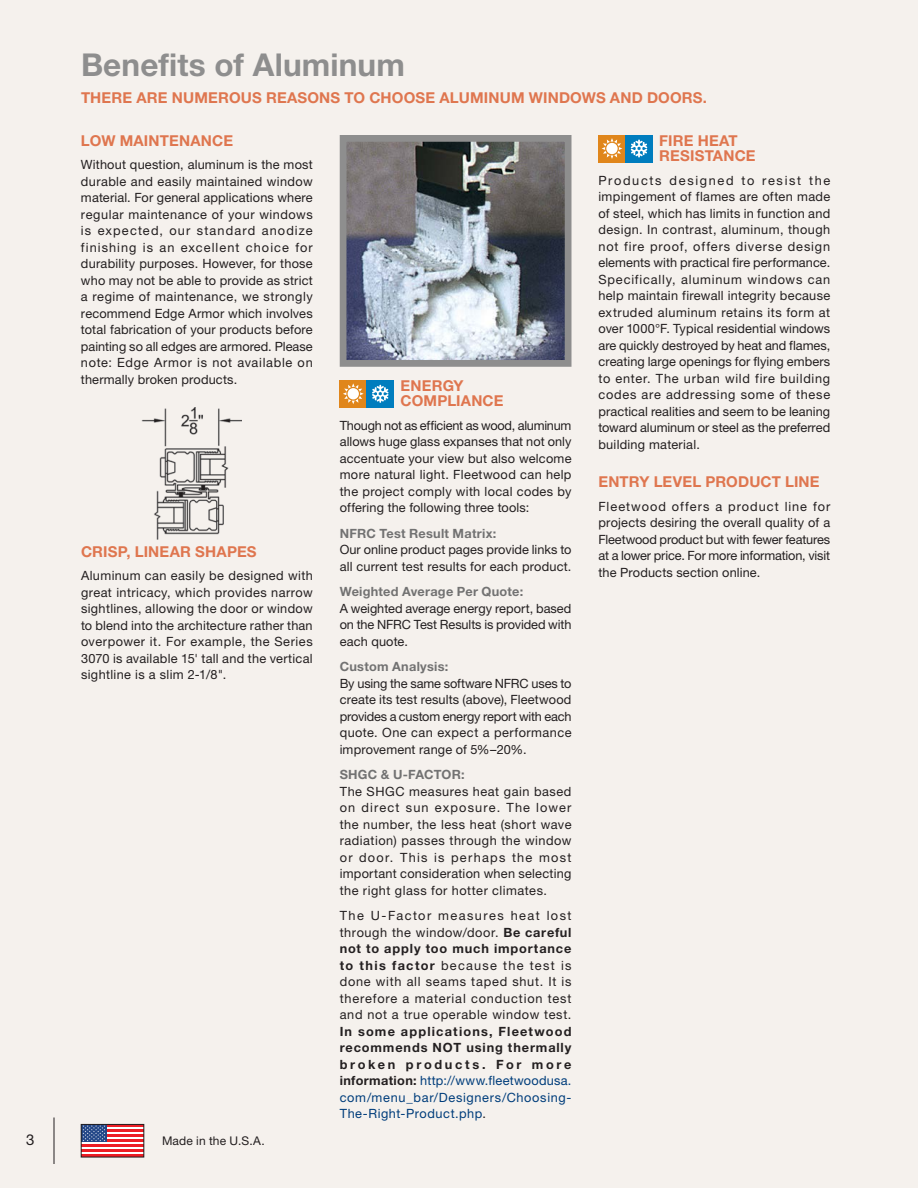
<style>
.page{position:relative;width:918px;height:1188px;background:#f5f1ed}
.page>*{position:absolute;margin:0;border:0;box-sizing:border-box;transform-origin:0 0}
.t1{font:700 31.5px "Helvetica Neue LT Std";letter-spacing:.005em;color:#8e8e8e}
.t2{font:700 15px/15.3px "Helvetica Neue LT Std";letter-spacing:.01em;color:#df764f}
.t3{font:15px "Helvetica Neue LT Std";color:#231f20}
.t4{font:12.75px/16.5px "Helvetica Neue LT Std";letter-spacing:.015em;color:#231f20;text-align:justify}
.t5{font:700 12.75px/16.5px "Helvetica Neue LT Std";letter-spacing:.07em;color:#231f20;text-align:justify}
.t6{font:700 12.75px "Helvetica Neue LT Std";letter-spacing:.02em;color:#727272}
.t7{font:12px "Helvetica Neue LT Std";letter-spacing:.01em;color:#231f20}
.s1{font-weight:700}
.s2{font-weight:400;color:#003d7b}
.s3{font-weight:400}
</style>
<div class="page">
<svg style="left:83px;top:1127px;width:59px;height:28px"></svg>
<hr style="left:107px;top:1124px;width:37px;height:3px;background:#ed1d24">
<hr style="left:107px;top:1129px;width:37px;height:3px;background:#ed1d24">
<hr style="left:107px;top:1134px;width:37px;height:3px;background:#ed1d24">
<hr style="left:107px;top:1139px;width:37px;height:3px;background:#ed1d24">
<hr style="left:81px;top:1145px;width:63px;height:2px;background:#ed1d24">
<hr style="left:81px;top:1150px;width:63px;height:2px;background:#ed1d24">
<div style="left:81px;top:1124px;width:26px;height:18px;background:#224687"></div>
<svg style="left:83px;top:1126px;width:22px;height:15px"></svg>
<div style="left:81px;top:1124px;width:63px;height:33px;border:1px solid #231f20"></div>
<hr style="left:54px;top:1117px;width:1px;height:47px;background:#231f20">
<img style="left:348px;top:143px;width:216px;height:216px">
<div style="left:340px;top:135px;width:232px;height:232px;border:7px solid #8e8e8e"></div>
<div style="left:340px;top:380px;width:27px;height:27px;background:#e0861b"></div>
<svg style="left:343px;top:383px;width:21px;height:21px"></svg>
<div style="left:367px;top:380px;width:27px;height:27px;background:#007dbe"></div>
<svg style="left:372px;top:385px;width:17px;height:18px"></svg>
<div style="left:598px;top:135px;width:28px;height:27px;background:#e0861b"></div>
<svg style="left:602px;top:138px;width:20px;height:21px"></svg>
<div style="left:626px;top:135px;width:27px;height:27px;background:#007dbe"></div>
<svg style="left:631px;top:140px;width:16px;height:18px"></svg>
<img style="left:141px;top:407px;width:101px;height:132px">
<h1 class="t1" style="left:81px;top:46px;width:325px">Benefits of Aluminum</h1>
<p class="t2" style="left:81px;top:90px;width:628px">THERE ARE NUMEROUS REASONS TO CHOOSE ALUMINUM WINDOWS AND DOORS.</p>
<p class="t2" style="left:81px;top:132px;width:154px">LOW MAINTENANCE</p>
<p class="t4" style="left:81px;top:156px;width:233px">Without question, aluminum is the most durable and easily maintained window material. For general applications where regular maintenance of your windows is expected, our standard anodize finishing is an excellent choice for durability purposes. However, for those who may not be able to provide as strict a regime of maintenance, we strongly recommend Edge Armor which involves total fabrication of your products before painting so all edges are armored. Please note: Edge Armor is not available on thermally broken products.</p>
<p class="t2" style="left:659px;top:132px;width:98px">FIRE HEAT<br>RESISTANCE</p>
<p class="t4" style="left:598px;top:172px;width:233px">Products designed to resist the impingement of flames are often made of steel, which has limits in function and design. In contrast, aluminum, though not fire proof, offers diverse design elements with practical fire performance.<br>Specifically, aluminum windows can help maintain firewall integrity because extruded aluminum retains its form at over 1000°F. Typical residential windows are quickly destroyed by heat and flames, creating large openings for flying embers to enter. The urban wild fire building codes are addressing some of these practical realities and seem to be leaning toward aluminum or steel as the preferred building material.</p>
<p class="t2" style="left:401px;top:378px;width:105px">ENERGY<br>COMPLIANCE</p>
<p class="t4" style="left:340px;top:417px;width:233px">Though not as efficient as wood, aluminum allows huge glass expanses that not only accentuate your view but also welcome more natural light. Fleetwood can help the project comply with local codes by offering the following three tools:</p>
<p class="t6" style="left:340px;top:525px;width:158px">NFRC Test Result Matrix:</p>
<p class="t4" style="left:340px;top:541px;width:233px">Our online product pages provide links to all current test results for each product.</p>
<p class="t6" style="left:340px;top:584px;width:185px">Weighted Average Per Quote:</p>
<p class="t4" style="left:340px;top:600px;width:233px">A weighted average energy report, based on the NFRC Test Results is provided with each quote.</p>
<p class="t6" style="left:340px;top:659px;width:110px">Custom Analysis:</p>
<p class="t4" style="left:340px;top:675px;width:233px">By using the same software NFRC uses to create its test results (above), Fleetwood provides a custom energy report with each quote. One can expect a performance improvement range of 5%–20%.</p>
<p class="t6" style="left:340px;top:767px;width:126px">SHGC &amp; U-FACTOR:</p>
<p class="t4" style="left:340px;top:783px;width:233px">The SHGC measures heat gain based on direct sun exposure. The lower the number, the less heat (short wave radiation) passes through the window or door. This is perhaps the most important consideration when selecting the right glass for hotter climates.</p>
<p class="t4" style="left:340px;top:907px;width:233px">The U-Factor measures heat lost through the window/door. <span class="s1">Be careful not to apply too much importance to this factor</span> because the test is done with all seams taped shut. It is therefore a material conduction test and not a true operable window test.</p>
<p class="t5" style="left:340px;top:1023px;width:233px">In some applications, Fleetwood recommends NOT using thermally broken products. For more information: <span class="s2">http://www.fleetwoodusa. com/menu_bar/Designers/Choosing-The-Right-Product.php</span><span class="s3">.</span></p>
<p class="t2" style="left:598px;top:474px;width:223px">ENTRY LEVEL PRODUCT LINE</p>
<p class="t4" style="left:598px;top:498px;width:233px">Fleetwood offers a product line for projects desiring the overall quality of a Fleetwood product but with fewer features at a lower price. For more information, visit the Products section online.</p>
<p class="t2" style="left:81px;top:543px;width:177px">CRISP, LINEAR SHAPES</p>
<p class="t4" style="left:81px;top:567px;width:233px">Aluminum can easily be designed with great intricacy, which provides narrow sightlines, allowing the door or window to blend into the architecture rather than overpower it. For example, the Series 3070 is available 15' tall and the vertical sightline is a slim 2-1/8".</p>
<p class="t3" style="left:26px;top:1130px;width:10px">3</p>
<p class="t7" style="left:162px;top:1134px;width:104px">Made in the U.S.A.</p>
</div>
